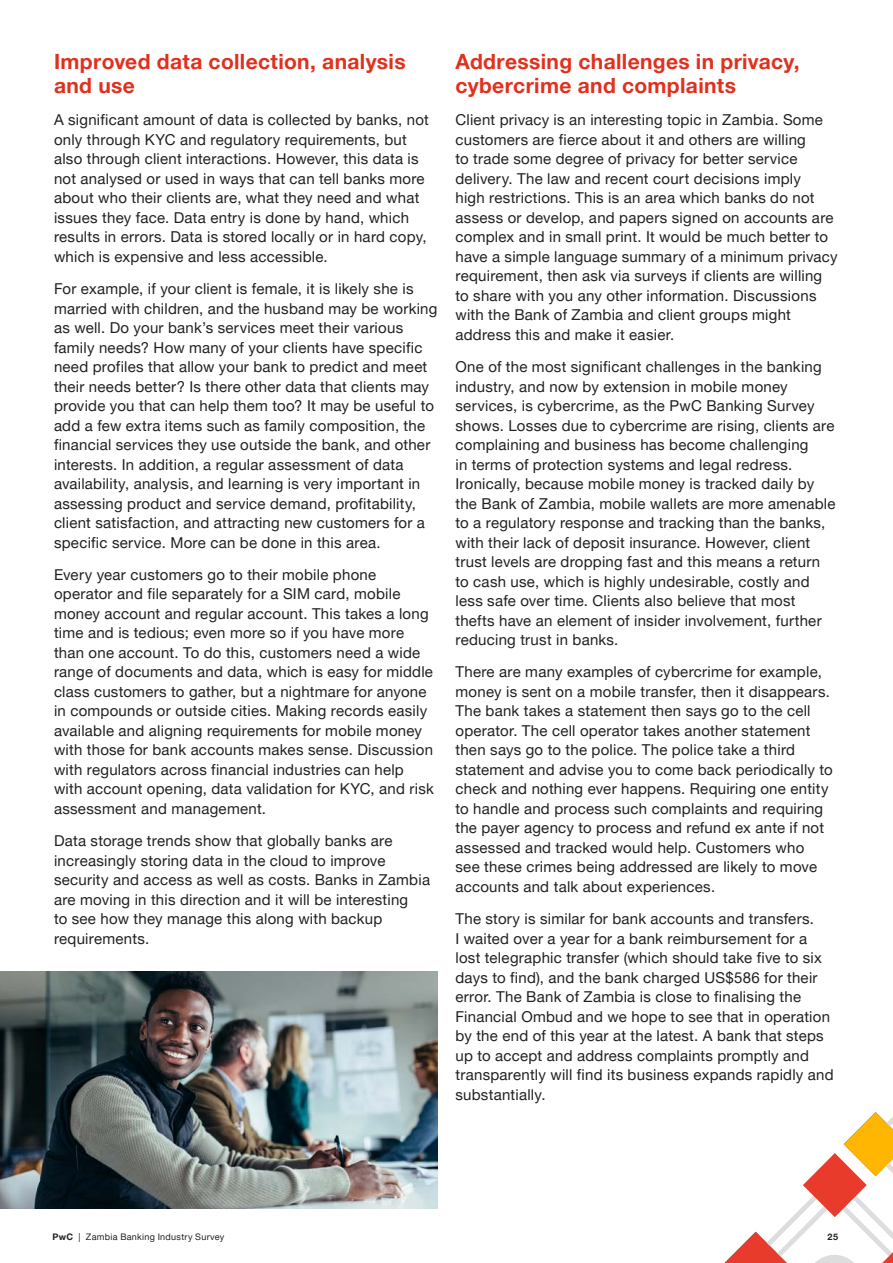
<style>
.page{position:relative;width:893px;height:1263px;background:#fff}
.page>*{position:absolute;margin:0;border:0;box-sizing:border-box;transform-origin:0 0}
.t1{font:700 21px/24px "Helvetica Neue LT Pro";letter-spacing:.015em;color:#e0301e}
.t2{font:15px/19.5px "Helvetica Neue LT Pro";letter-spacing:.015em;color:#231f20}
.t3{font:9px "Helvetica Neue LT Pro";letter-spacing:.035em;color:#231f20}
.t4{font:700 9px "Helvetica Neue LT Pro";color:#231f20}
.s1{font-weight:700}
</style>
<div class="page">
<svg style="left:724px;top:1112px;width:169px;height:151px"></svg>
<img style="left:0;top:972px;width:437px;height:237px">
<h1 class="t1" style="left:54px;top:49px;width:353px">Improved data collection, analysis and use</h1>
<p class="t2" style="left:54px;top:110px;width:376px">A significant amount of data is collected by banks, not only through KYC and regulatory requirements, but also through client interactions. However, this data is not analysed or used in ways that can tell banks more about who their clients are, what they need and what issues they face. Data entry is done by hand, which results in errors. Data is stored locally or in hard copy, which is expensive and less accessible.</p>
<p class="t2" style="left:54px;top:279px;width:385px">For example, if your client is female, it is likely she is married with children, and the husband may be working as well. Do your bank’s services meet their various family needs? How many of your clients have specific need profiles that allow your bank to predict and meet their needs better? Is there other data that clients may provide you that can help them too? It may be useful to add a few extra items such as family composition, the financial services they use outside the bank, and other interests. In addition, a regular assessment of data availability, analysis, and learning is very important in assessing product and service demand, profitability, client satisfaction, and attracting new customers for a specific service. More can be done in this area.</p>
<p class="t2" style="left:54px;top:564px;width:381px">Every year customers go to their mobile phone operator and file separately for a SIM card, mobile money account and regular account. This takes a long time and is tedious; even more so if you have more than one account. To do this, customers need a wide range of documents and data, which is easy for middle class customers to gather, but a nightmare for anyone in compounds or outside cities. Making records easily available and aligning requirements for mobile money with those for bank accounts makes sense. Discussion with regulators across financial industries can help with account opening, data validation for KYC, and risk assessment and management.</p>
<p class="t2" style="left:54px;top:831px;width:378px">Data storage trends show that globally banks are increasingly storing data in the cloud to improve security and access as well as costs. Banks in Zambia are moving in this direction and it will be interesting<br>to see how they manage this along with backup requirements.</p>
<h1 class="t1" style="left:455px;top:49px;width:346px">Addressing challenges in privacy, cybercrime and complaints</h1>
<p class="t2" style="left:455px;top:110px;width:383px">Client privacy is an interesting topic in Zambia. Some customers are fierce about it and others are willing<br>to trade some degree of privacy for better service delivery. The law and recent court decisions imply<br>high restrictions. This is an area which banks do not assess or develop, and papers signed on accounts are complex and in small print. It would be much better to have a simple language summary of a minimum privacy requirement, then ask via surveys if clients are willing to share with you any other information. Discussions with the Bank of Zambia and client groups might address this and make it easier.</p>
<p class="t2" style="left:455px;top:357px;width:382px">One of the most significant challenges in the banking industry, and now by extension in mobile money services, is cybercrime, as the PwC Banking Survey shows. Losses due to cybercrime are rising, clients are complaining and business has become challenging<br>in terms of protection systems and legal redress.<br>Ironically, because mobile money is tracked daily by the Bank of Zambia, mobile wallets are more amenable to a regulatory response and tracking than the banks, with their lack of deposit insurance. However, client trust levels are dropping fast and this means a return to cash use, which is highly undesirable, costly and less safe over time. Clients also believe that most thefts have an element of insider involvement, further reducing trust in banks.</p>
<p class="t2" style="left:455px;top:662px;width:379px">There are many examples of cybercrime for example, money is sent on a mobile transfer, then it disappears.<br>The bank takes a statement then says go to the cell operator. The cell operator takes another statement then says go to the police. The police take a third statement and advise you to come back periodically to check and nothing ever happens. Requiring one entity to handle and process such complaints and requiring the payer agency to process and refund ex ante if not assessed and tracked would help. Customers who<br>see these crimes being addressed are likely to move accounts and talk about experiences.</p>
<p class="t2" style="left:455px;top:909px;width:380px">The story is similar for bank accounts and transfers.<br>I waited over a year for a bank reimbursement for a lost telegraphic transfer (which should take five to six days to find), and the bank charged US$586 for their error. The Bank of Zambia is close to finalising the Financial Ombud and we hope to see that in operation by the end of this year at the latest. A bank that steps up to accept and address complaints promptly and transparently will find its business expands rapidly and substantially.</p>
<p class="t3" style="left:52px;top:1231px;width:174px"><span class="s1">PwC</span> | Zambia Banking Industry Survey</p>
<p class="t4" style="left:828px;top:1231px;width:12px">25</p>
</div>
